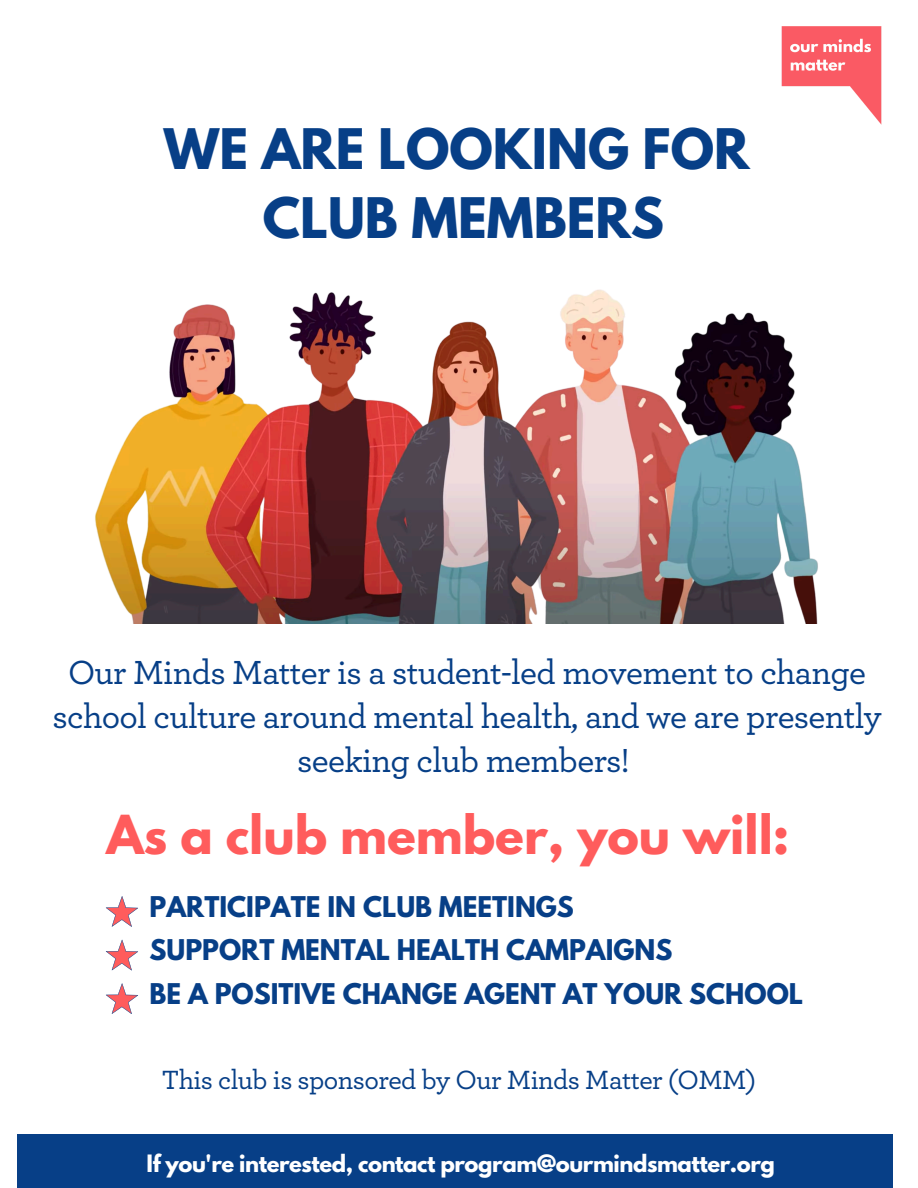
<style>
.page{position:relative;width:918px;height:1188px;background:#fff}
.page>*{position:absolute;margin:0;border:0;box-sizing:border-box;transform-origin:0 0}
.t1{font:700 49.5px/68.7px "League Spartan";color:#073f87;text-align:center}
.t2{font:700 47.7px "League Spartan";color:#ff5c5c}
.t3{font:500 35.1px/44.2px "Archer";letter-spacing:-.02em;color:#073f87;text-align:center}
.t4{font:500 27.6px "Archer";letter-spacing:-.02em;color:#073f87}
.t5{font:700 25.35px/44px "League Spartan";color:#073f87}
.t6{font:700 21.15px "League Spartan";letter-spacing:-.02em;color:#fff}
</style>
<div class="page">
<div style="left:17px;top:1134px;width:875px;height:54px;background:#073f87"></div>
<svg style="left:106px;top:896px;width:32px;height:30px"></svg>
<svg style="left:106px;top:940px;width:32px;height:30px"></svg>
<svg style="left:106px;top:983px;width:32px;height:31px"></svg>
<img style="left:781px;top:26px;width:101px;height:99px">
<img style="left:95px;top:289px;width:723px;height:335px">
<h1 class="t1" style="left:164px;top:122px;width:587px">WE ARE LOOKING FOR<br>CLUB MEMBERS</h1>
<p class="t3" style="left:53px;top:649px;width:831px">Our Minds Matter is a student-led movement to change school culture around mental health, and we are presently seeking club members!</p>
<p class="t2" style="left:107px;top:811px;width:684px">As a club member, you will:</p>
<p class="t5" style="left:150px;top:888px;width:655px">PARTICIPATE IN CLUB MEETINGS<br>SUPPORT MENTAL HEALTH CAMPAIGNS<br>BE A POSITIVE CHANGE AGENT AT YOUR SCHOOL</p>
<h2 class="t4" style="left:162px;top:1063px;width:596px">This club is sponsored by Our Minds Matter (OMM)</h2>
<h3 class="t6" style="left:147px;top:1153px;width:630px">If you're interested, contact program@ourmindsmatter.org</h3>
</div>
